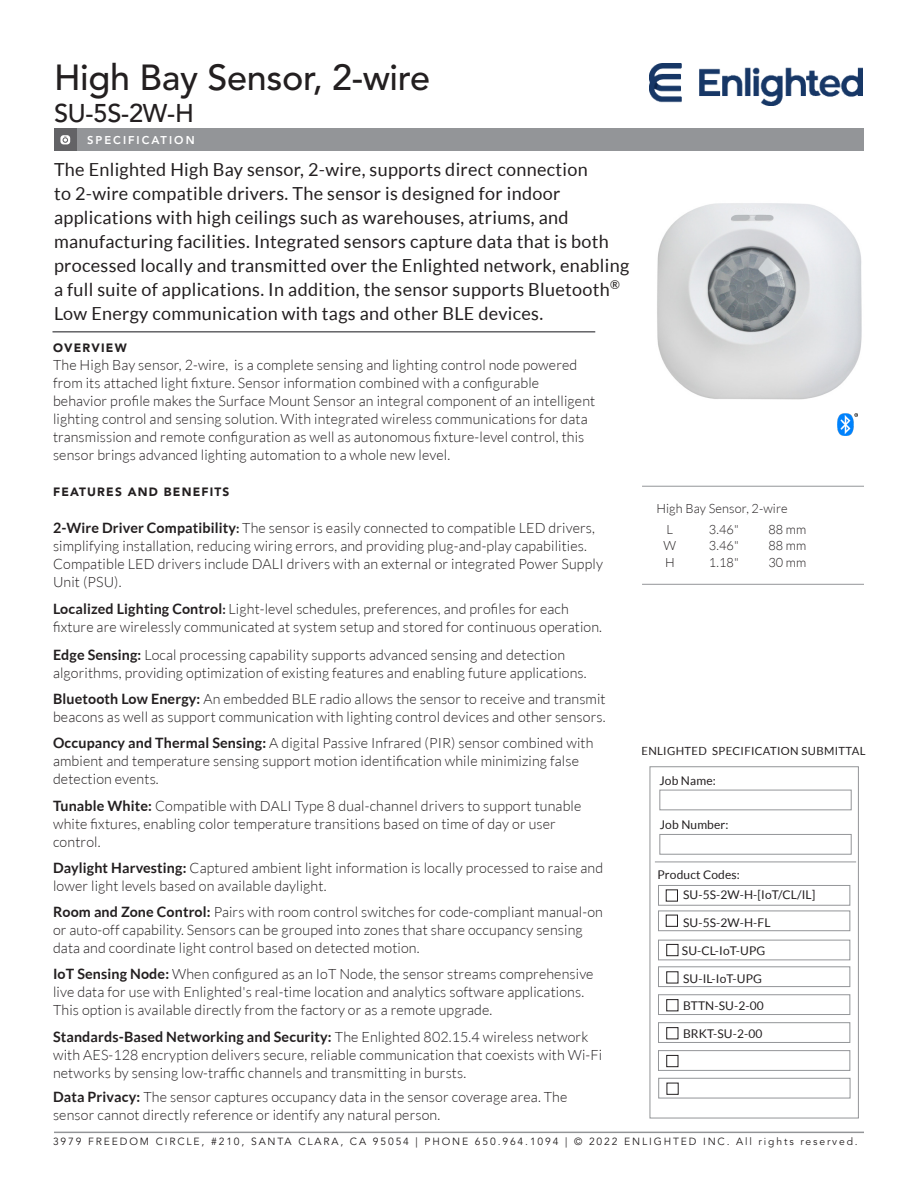
<style>
.page{position:relative;width:918px;height:1188px;background:#fff}
.page>*{position:absolute;margin:0;border:0;box-sizing:border-box;transform-origin:0 0}
.t1{font:500 36px "Avenir LT Std";letter-spacing:-.01em;color:#231f20}
.t2{font:500 25.5px "Avenir LT Std";color:#231f20}
.Headline_Paragraph{font:18px/24px "Lato";letter-spacing:.015em;color:#231f20}
.Body_Copy_Paragraph{font:300 14.25px/18px "Lato";letter-spacing:.01em;color:#231f20}
.Headline_Paragraph-2{font:300 14.25px/18px "Lato";letter-spacing:.01em;color:#231f20}
.t3{font:300 12.75px "Lato";letter-spacing:.01em;color:#231f20}
.Spec_Submittal_Parag{font:12px "Lato";letter-spacing:.01em;color:#231f20}
.Headline_Paragraph-3{font:900 12px "Avenir LT Std";letter-spacing:.1em;color:#231f20}
.t4{font:11.25px "Lato";letter-spacing:.03em;color:#231f20}
.t5{font:800 11.25px "Avenir LT Std";letter-spacing:.18em;color:#fff}
.t6{font:10.35px "Avenir LT Std";letter-spacing:.18em;color:#231f20}
.s1{font-weight:700}
.s2{font-weight:700;font-size:12.75px}
</style>
<div class="page">
<img style="left:657px;top:203px;width:205px;height:197px">
<img style="left:838px;top:414px;width:19px;height:21px">
<hr style="left:54px;top:1132px;width:810px;height:1px;background:#939598">
<div style="left:54px;top:128px;width:810px;height:23px;background:#939598"></div>
<div style="left:54px;top:128px;width:23px;height:23px;background:#636366"></div>
<svg style="left:60px;top:135px;width:10px;height:9px"></svg>
<hr style="left:642px;top:584px;width:222px;height:1px;background:#939598">
<hr style="left:642px;top:486px;width:222px;height:1px;background:#939598">
<hr style="left:52px;top:331px;width:543px;height:2px;background:#636366">
<div style="left:650px;top:766px;width:209px;height:352px;border:1px solid #939598"></div>
<div style="left:667px;top:999px;width:11px;height:12px;border:1px solid #231f20"></div>
<div style="left:667px;top:1027px;width:11px;height:12px;border:1px solid #231f20"></div>
<div style="left:667px;top:1055px;width:11px;height:12px;border:1px solid #231f20"></div>
<div style="left:666px;top:915px;width:12px;height:12px;border:1px solid #231f20"></div>
<div style="left:667px;top:944px;width:11px;height:12px;border:1px solid #231f20"></div>
<div style="left:659px;top:790px;width:193px;height:20px;border:1px solid #939598"></div>
<div style="left:659px;top:834px;width:193px;height:21px;border:1px solid #939598"></div>
<div style="left:658px;top:911px;width:192px;height:20px;border:1px solid #939598"></div>
<div style="left:658px;top:940px;width:192px;height:20px;border:1px solid #939598"></div>
<hr style="left:655px;top:862px;width:201px;height:1px;background:#939598">
<div style="left:658px;top:966px;width:192px;height:21px;border:1px solid #939598"></div>
<div style="left:658px;top:994px;width:192px;height:21px;border:1px solid #939598"></div>
<div style="left:658px;top:1022px;width:192px;height:21px;border:1px solid #939598"></div>
<div style="left:658px;top:1050px;width:192px;height:21px;border:1px solid #939598"></div>
<div style="left:658px;top:885px;width:192px;height:21px;border:1px solid #939598"></div>
<div style="left:666px;top:890px;width:12px;height:11px;border:1px solid #231f20"></div>
<img style="left:649px;top:63px;width:214px;height:43px">
<div style="left:667px;top:1083px;width:11px;height:12px;border:1px solid #231f20"></div>
<div style="left:658px;top:1078px;width:192px;height:20px;border:1px solid #939598"></div>
<p class="t1" style="left:54px;top:57px;width:378px">High Bay Sensor, 2-wire</p>
<p class="t2" style="left:54px;top:98px;width:141px">SU-5S-2W-H</p>
<p class="t5" style="left:87px;top:134px;width:109px">SPECIFICATION</p>
<p class="Headline_Paragraph" style="left:54px;top:158px;width:577px">The Enlighted High Bay sensor, 2-wire, supports direct connection<br>to 2-wire compatible drivers. The sensor is designed for indoor applications with high ceilings such as warehouses, atriums, and manufacturing facilities. Integrated sensors capture data that is both processed locally and transmitted over the Enlighted network, enabling a full suite of applications. In addition, the sensor supports Bluetooth<sup>® </sup>Low Energy communication with tags and other BLE devices.</p>
<p class="Headline_Paragraph-3" style="left:53px;top:341px;width:75px">OVERVIEW</p>
<p class="Headline_Paragraph-2" style="left:53px;top:356px;width:544px">The High Bay sensor, 2-wire, is a complete sensing and lighting control node powered from its attached light fixture. Sensor information combined with a configurable behavior profile makes the Surface Mount Sensor an integral component of an intelligent lighting control and sensing solution. With integrated wireless communications for data transmission and remote configuration as well as autonomous fixture-level control, this sensor brings advanced lighting automation to a whole new level.</p>
<p class="Headline_Paragraph-3" style="left:53px;top:485px;width:178px">FEATURES AND BENEFITS</p>
<p class="Body_Copy_Paragraph" style="left:53px;top:519px;width:551px"><span class="s1">2-Wire Driver Compatibility</span><span class="s2">:</span> The sensor is easily connected to compatible LED drivers, simplifying installation, reducing wiring errors, and providing plug-and-play capabilities.<br>Compatible LED drivers include DALI drivers with an external or integrated Power Supply Unit (PSU).</p>
<p class="Headline_Paragraph-2" style="left:53px;top:600px;width:551px"><span class="s1">Localized Lighting Control</span><span class="s2">:</span> Light-level schedules, preferences, and profiles for each fixture are wirelessly communicated at system setup and stored for continuous operation.</p>
<p class="Body_Copy_Paragraph" style="left:53px;top:646px;width:535px"><span class="s1">Edge Sensing:</span> Local processing capability supports advanced sensing and detection algorithms, providing optimization of existing features and enabling future applications.</p>
<p class="Body_Copy_Paragraph" style="left:53px;top:690px;width:554px"><span class="s1">Bluetooth Low Energy:</span> An embedded BLE radio allows the sensor to receive and transmit beacons as well as support communication with lighting control devices and other sensors.</p>
<p class="Body_Copy_Paragraph" style="left:53px;top:734px;width:542px"><span class="s1">Occupancy and Thermal Sensing:</span> A digital Passive Infrared (PIR) sensor combined with ambient and temperature sensing support motion identification while minimizing false detection events.</p>
<p class="Body_Copy_Paragraph" style="left:53px;top:797px;width:530px"><span class="s1">Tunable White:</span> Compatible with DALI Type 8 dual-channel drivers to support tunable white fixtures, enabling color temperature transitions based on time of day or user control.</p>
<p class="Body_Copy_Paragraph" style="left:53px;top:859px;width:552px"><span class="s1">Daylight Harvesting:</span> Captured ambient light information is locally processed to raise and lower light levels based on available daylight.</p>
<p class="Body_Copy_Paragraph" style="left:53px;top:903px;width:551px"><span class="s1">Room and Zone Control:</span> Pairs with room control switches for code-compliant manual-on or auto-off capability. Sensors can be grouped into zones that share occupancy sensing data and coordinate light control based on detected motion.</p>
<p class="Body_Copy_Paragraph" style="left:53px;top:965px;width:542px"><span class="s1">IoT Sensing Node:</span> When configured as an IoT Node, the sensor streams comprehensive live data for use with Enlighted's real-time location and analytics software applications.<br>This option is available directly from the factory or as a remote upgrade.</p>
<p class="Body_Copy_Paragraph" style="left:53px;top:1028px;width:551px"><span class="s1">Standards-Based Networking and Security:</span> The Enlighted 802.15.4 wireless network with AES-128 encryption delivers secure, reliable communication that coexists with Wi-Fi networks by sensing low-traffic channels and transmitting in bursts.</p>
<p class="Headline_Paragraph-2" style="left:53px;top:1088px;width:516px"><span class="s1">Data Privacy:</span> The sensor captures occupancy data in the sensor coverage area. The sensor cannot directly reference or identify any natural person.</p>
<p class="t3" style="left:656px;top:502px;width:133px">High Bay Sensor, 2-wire</p>
<p class="t3" style="left:667px;top:523px;width:8px">L</p>
<p class="t3" style="left:709px;top:523px;width:31px">3.46"</p>
<p class="t3" style="left:768px;top:523px;width:40px">88 mm</p>
<p class="t3" style="left:664px;top:539px;width:14px">W</p>
<p class="t3" style="left:709px;top:539px;width:31px">3.46"</p>
<p class="t3" style="left:768px;top:539px;width:40px">88 mm</p>
<p class="t3" style="left:665px;top:556px;width:11px">H</p>
<p class="t3" style="left:709px;top:556px;width:31px">1.18"</p>
<p class="t3" style="left:768px;top:556px;width:40px">30 mm</p>
<p class="t4" style="left:641px;top:745px;width:226px">ENLIGHTED SPECIFICATION SUBMITTAL</p>
<p class="Spec_Submittal_Parag" style="left:659px;top:774px;width:58px">Job Name:</p>
<p class="Spec_Submittal_Parag" style="left:660px;top:818px;width:70px">Job Number:</p>
<p class="Spec_Submittal_Parag" style="left:658px;top:868px;width:84px">Product Codes:</p>
<p class="Spec_Submittal_Parag" style="left:683px;top:888px;width:134px">SU-5S-2W-H-[IoT/CL/IL]</p>
<p class="Spec_Submittal_Parag" style="left:683px;top:916px;width:89px">SU-5S-2W-H-FL</p>
<p class="Spec_Submittal_Parag" style="left:682px;top:944px;width:85px">SU-CL-IoT-UPG</p>
<p class="Spec_Submittal_Parag" style="left:683px;top:972px;width:80px">SU-IL-IoT-UPG</p>
<p class="Spec_Submittal_Parag" style="left:683px;top:999px;width:82px">BTTN-SU-2-00</p>
<p class="Spec_Submittal_Parag" style="left:683px;top:1027px;width:81px">BRKT-SU-2-00</p>
<p class="t6" style="left:53px;top:1136px;width:806px">3979 FREEDOM CIRCLE, #210, SANTA CLARA, CA 95054 | PHONE 650.964.1094 | © 2022 ENLIGHTED INC. All rights reserved.</p>
</div>
